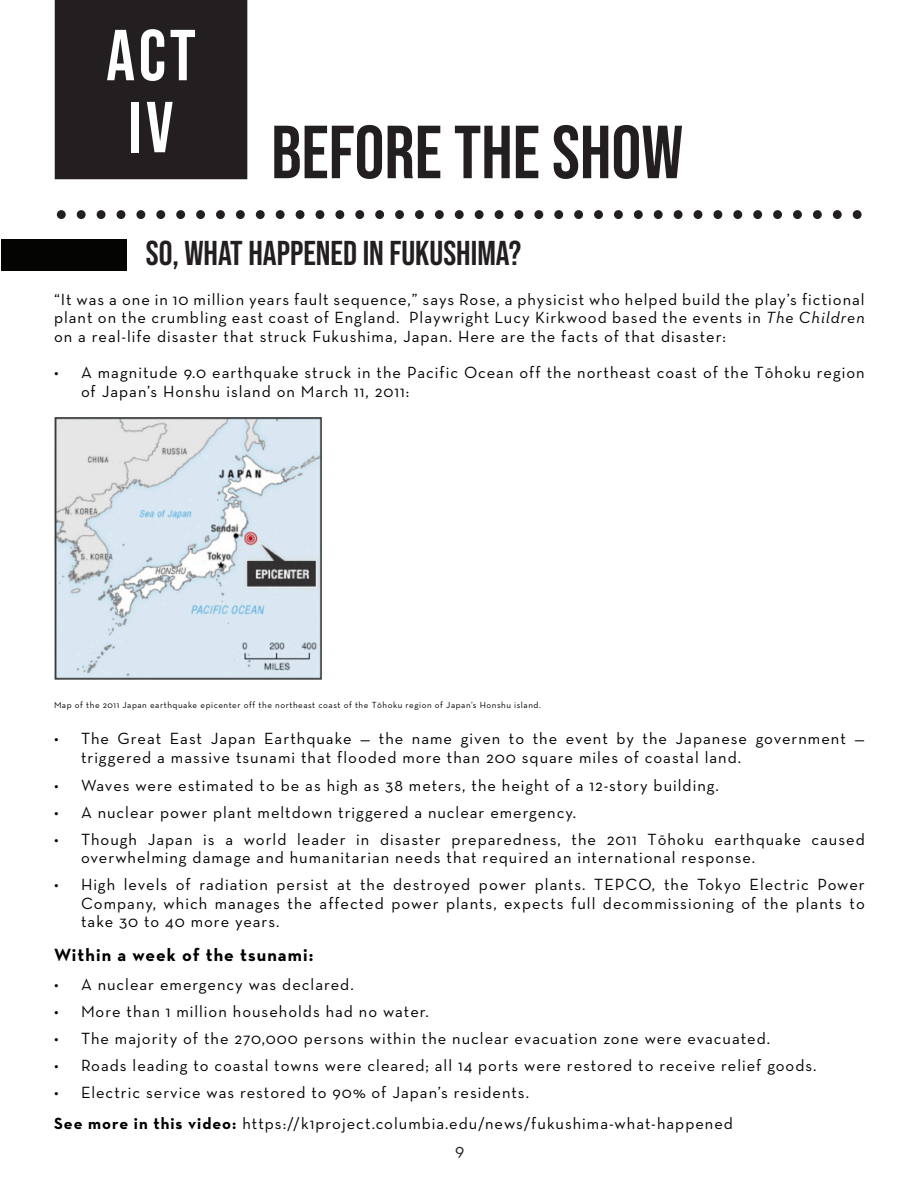
<style>
.page{position:relative;width:918px;height:1188px;background:#fff}
.page>*{position:absolute;margin:0;border:0;box-sizing:border-box;transform-origin:0 0}
.t1{font:75px "Bebas Neue";color:#231f20}
.t2{font:72px "Bebas Neue";color:#fff}
.t3{font:700 52.5px "Neutraface Text";color:#231f20}
.t4{font:34.5px "Bebas Neue";color:#231f20}
.t5{font:700 18px "Neutraface Text";letter-spacing:.06em;color:#000}
.t6{font:18px "Neutraface Text";color:#231f20}
.t7{font:16.5px/18.3px "Neutraface Text";letter-spacing:.06em;color:#000}
.t8{font:9px "Neutraface Text";letter-spacing:.06em;color:#000}
.s1{font-style:italic}
.s2{font-weight:700}
</style>
<div class="page">
<div style="left:56px;top:0;width:191px;height:178px;background:#231f20"></div>
<div style="left:55px;top:0;width:192px;height:179px;border:2px solid #231f20"></div>
<div style="left:1px;top:239px;width:126px;height:31px;background:#040503"></div>
<img style="left:54px;top:417px;width:267px;height:262px">
<p class="t2" style="left:106px;top:15px;width:91px">ACT</p>
<p class="t2" style="left:129px;top:87px;width:46px">IV</p>
<p class="t1" style="left:271px;top:110px;width:413px">BEFORE THE SHOW</p>
<p class="t3" style="left:55px;top:167px;width:810px">.........................................</p>
<p class="t4" style="left:146px;top:234px;width:377px">SO, WHAT HAPPENED IN FUKUSHIMA?</p>
<p class="t7" style="left:54px;top:290px;width:812px;text-align:justify">“It was a one in 10 million years fault sequence,” says Rose, a physicist who helped build the play’s fictional plant on the crumbling east coast of England. Playwright Lucy Kirkwood based the events in <span class="s1">The Children </span>on a real-life disaster that struck Fukushima, Japan. Here are the facts of that disaster:</p>
<p class="t7" style="left:81px;top:363px;width:785px;text-indent:-27px">• A magnitude 9.0 earthquake struck in the Pacific Ocean off the northeast coast of the Tōhoku region of Japan’s Honshu island on March 11, 2011:</p>
<p class="t8" style="left:54px;top:699px;width:488px">Map of the 2011 Japan earthquake epicenter off the northeast coast of the Tōhoku region of Japan’s Honshu island.</p>
<p class="t7" style="left:81px;top:729px;width:785px;text-indent:-27px">• The Great East Japan Earthquake — the name given to the event by the Japanese government — triggered a massive tsunami that flooded more than 200 square miles of coastal land.</p>
<p class="t7" style="left:54px;top:776px;width:666px">• Waves were estimated to be as high as 38 meters, the height of a 12-story building.</p>
<p class="t7" style="left:54px;top:803px;width:524px">• A nuclear power plant meltdown triggered a nuclear emergency.</p>
<p class="t7" style="left:81px;top:830px;width:785px;text-indent:-27px">• Though Japan is a world leader in disaster preparedness, the 2011 Tōhoku earthquake caused overwhelming damage and humanitarian needs that required an international response.</p>
<p class="t7" style="left:81px;top:875px;width:785px;text-align:justify;text-indent:-27px">• High levels of radiation persist at the destroyed power plants. TEPCO, the Tokyo Electric Power Company, which manages the affected power plants, expects full decommissioning of the plants to take 30 to 40 more years.</p>
<p class="t5" style="left:54px;top:944px;width:261px">Within a week of the tsunami:</p>
<p class="t7" style="left:54px;top:975px;width:301px">• A nuclear emergency was declared.</p>
<p class="t7" style="left:54px;top:1002px;width:376px">• More than 1 million households had no water.</p>
<p class="t7" style="left:54px;top:1029px;width:718px">• The majority of the 270,000 persons within the nuclear evacuation zone were evacuated.</p>
<p class="t7" style="left:54px;top:1056px;width:764px">• Roads leading to coastal towns were cleared; all 14 ports were restored to receive relief goods.</p>
<p class="t7" style="left:54px;top:1083px;width:477px">• Electric service was restored to 90% of Japan’s residents.</p>
<p class="t7" style="left:54px;top:1114px;width:681px"><span class="s2">See more in this video:</span> https://k1project.columbia.edu/news/fukushima-what-happened</p>
<p class="t6" style="left:455px;top:1139px;width:11px">9</p>
</div>
